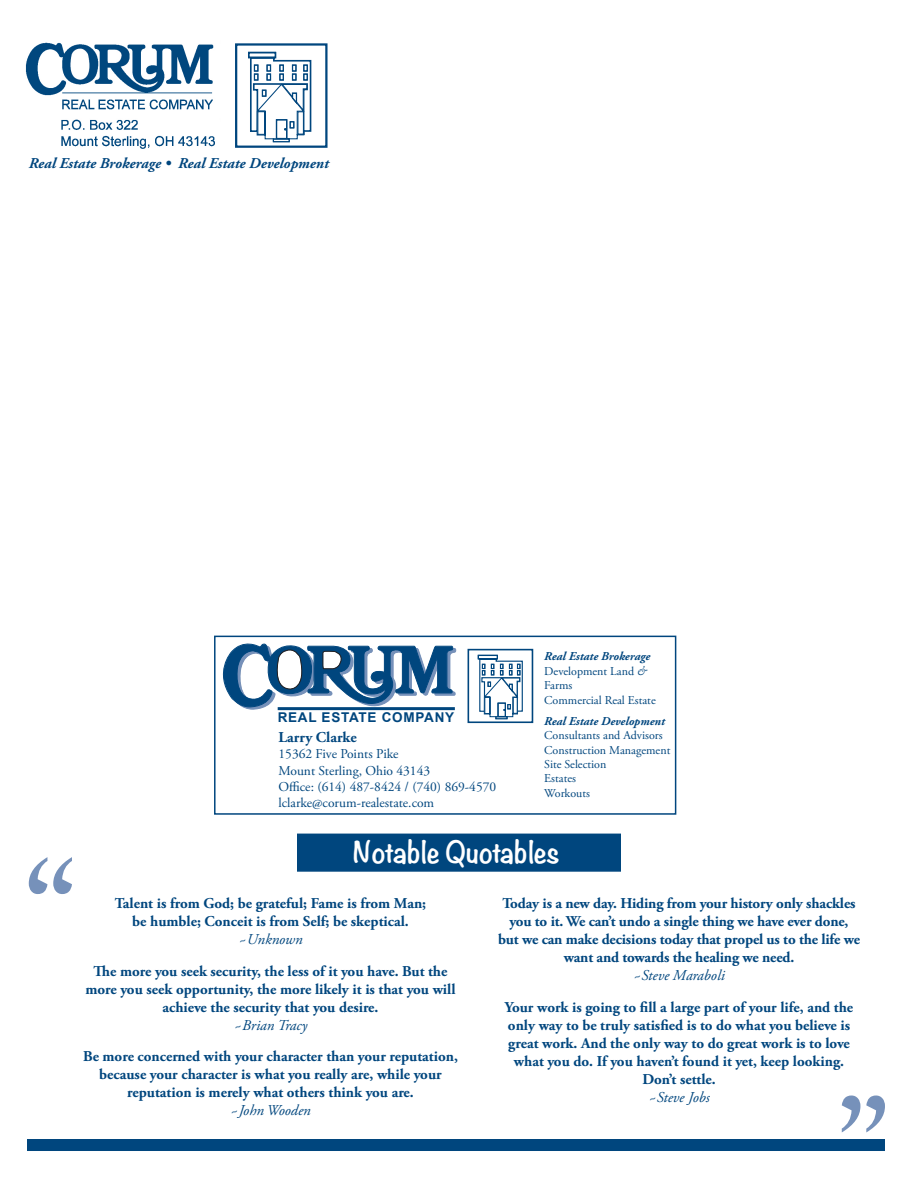
<style>
.page{position:relative;width:918px;height:1188px;background:#fff}
.page>*{position:absolute;margin:0;border:0;box-sizing:border-box;transform-origin:0 0}
.t1{font:700 27px "Noteworthy";color:#fff}
.t2{font:700 15px/18px "Adobe Garamond Pro";color:#00467e;text-align:center}
.t3{font:italic 15px "Adobe Garamond Pro";color:#00467e}
.t4{font:italic 700 15px "Adobe Garamond Pro";color:#00467e}
.t5{font:13.5px "Adobe Garamond Pro";color:#00467e}
.t6{font:700 13.5px "Arial";letter-spacing:.055em;color:#00467e}
.t7{font:12px/14.4px "Adobe Garamond Pro";color:#00467e}
.t8{font:italic 700 12px "Adobe Garamond Pro";color:#00467e}
.s1{font-style:italic}
</style>
<div class="page">
<div style="left:27px;top:1139px;width:858px;height:12px;background:#00467e"></div>
<img style="left:25px;top:42px;width:190px;height:107px">
<div style="left:297px;top:834px;width:324px;height:38px;background:#00467e;border:2px solid #00467e"></div>
<svg style="left:29px;top:857px;width:43px;height:37px"></svg>
<svg style="left:842px;top:1096px;width:43px;height:36px"></svg>
<div style="left:235px;top:43px;width:93px;height:105px;border:2px solid #00467e"></div>
<svg style="left:248px;top:51px;width:64px;height:92px"></svg>
<div style="left:468px;top:649px;width:65px;height:74px;border:2px solid #00467e"></div>
<svg style="left:477px;top:654px;width:46px;height:66px"></svg>
<div style="left:214px;top:636px;width:462px;height:179px;border:2px solid #00467e"></div>
<svg style="left:214px;top:635px;width:242px;height:81px"></svg>
<p class="t4" style="left:29px;top:155px;width:302px">Real Estate Brokerage • Real Estate Development</p>
<p class="t6" style="left:278px;top:708px;width:178px">REAL ESTATE COMPANY</p>
<p class="t2" style="left:279px;top:729px;width:80px">Larry Clarke</p>
<p class="t5" style="left:279px;top:746px;width:122px">15362 Five Points Pike</p>
<p class="t5" style="left:279px;top:762px;width:153px">Mount Sterling, Ohio 43143</p>
<p class="t5" style="left:279px;top:779px;width:219px">Office: (614) 487-8424 / (740) 869-4570</p>
<p class="t5" style="left:279px;top:795px;width:157px">lclarke@corum-realestate.com</p>
<p class="t8" style="left:544px;top:650px;width:107px">Real Estate Brokerage</p>
<p class="t7" style="left:544px;top:664px;width:104px">Development Land <span class="s1">&amp;<br></span>Farms</p>
<p class="t7" style="left:544px;top:693px;width:113px">Commercial Real Estate</p>
<p class="t8" style="left:544px;top:714px;width:122px">Real Estate Development</p>
<p class="t7" style="left:544px;top:729px;width:120px">Consultants and Advisors</p>
<p class="t7" style="left:544px;top:743px;width:128px">Construction Management</p>
<p class="t7" style="left:544px;top:757px;width:64px">Site Selection</p>
<p class="t7" style="left:544px;top:772px;width:33px">Estates</p>
<p class="t7" style="left:544px;top:786px;width:47px">Workouts</p>
<p class="t1" style="left:353px;top:829px;width:208px">Notable Quotables</p>
<p class="t2" style="left:115px;top:895px;width:313px">Talent is from God; be grateful; Fame is from Man;</p>
<p class="t2" style="left:132px;top:913px;width:278px">be humble; Conceit is from Self; be skeptical.</p>
<p class="t3" style="left:239px;top:931px;width:65px">~Unknown</p>
<p class="t2" style="left:94px;top:962px;width:355px">The more you seek security, the less of it you have. But the</p>
<p class="t2" style="left:85px;top:980px;width:372px">more you seek opportunity, the more likely it is that you will achieve the security that you desire.</p>
<p class="t3" style="left:234px;top:1016px;width:75px">~Brian Tracy</p>
<p class="t2" style="left:83px;top:1048px;width:376px">Be more concerned with your character than your reputation, because your character is what you really are, while your reputation is merely what others think you are.</p>
<p class="t3" style="left:230px;top:1102px;width:82px">~John Wooden</p>
<p class="t2" style="left:498px;top:895px;width:363px">Today is a new day. Hiding from your history only shackles you to it. We can’t undo a single thing we have ever done, but we can make decisions today that propel us to the life we want and towards the healing we need.</p>
<p class="t3" style="left:633px;top:967px;width:93px">~Steve Maraboli</p>
<p class="t2" style="left:505px;top:998px;width:350px">Your work is going to fill a large part of your life, and the only way to be truly satisfied is to do what you believe is great work. And the only way to do great work is to love what you do. If you haven’t found it yet, keep looking.<br>Don’t settle.</p>
<p class="t3" style="left:648px;top:1088px;width:63px">~Steve Jobs</p>
</div>
